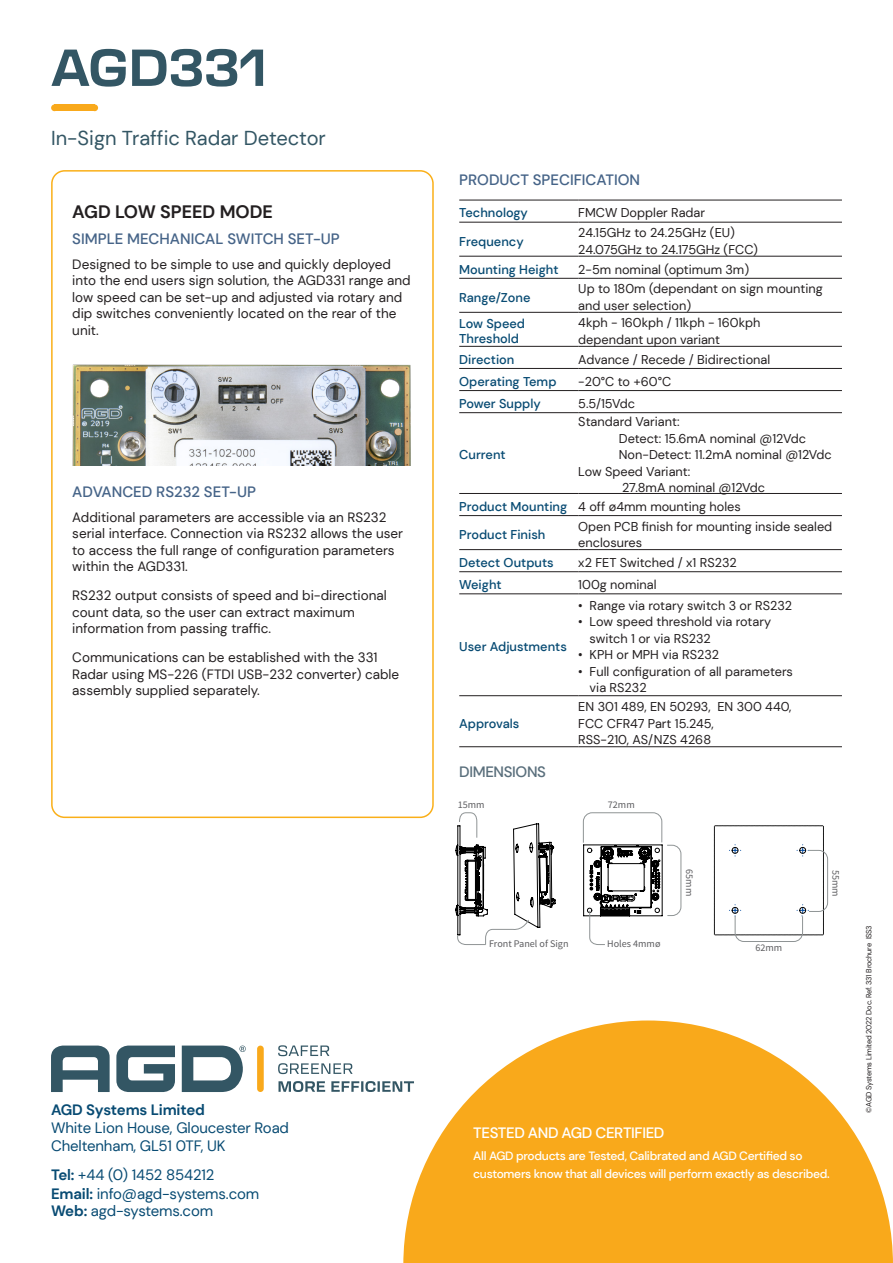
<style>
.page{position:relative;width:893px;height:1263px;background:#fff}
.page>*{position:absolute;margin:0;border:0;box-sizing:border-box;transform-origin:0 0}
.t1{font:700 51.15px "Transducer";color:#335664}
.t2{font:20.1px "DM Sans";color:#335664}
.Bold_txt{font:700 18px "DM Sans";color:#231f20}
.t3{font:15px/18px "DM Sans";letter-spacing:-.01em;color:#084b73}
.Brochure{font:500 15px "DM Sans";color:#466488}
.Bold_call_outs{font:500 15px "DM Sans";letter-spacing:-.025em;color:#fff}
.Bold_call_outs-2{font:500 15px "DM Sans";letter-spacing:-.025em;color:#5a6f7c}
.t4{font:13.5px/16.5px "DM Sans";color:#231f20}
.Table_text_pale{font:12.75px/16.5px "DM Sans";color:#231f20}
.Table_text_pale-2{font:500 12.75px/15.3px "DM Sans";color:#084b73}
.text{font:500 12px/18px "DM Sans";letter-spacing:-.025em;color:#fff}
.t5{font:10.2px "Source Sans Pro";color:#5c5c5f}
.t6{font:7.5px "DM Sans";letter-spacing:-.025em;color:#231f20}
.s1{font-weight:700}
</style>
<div class="page">
<div style="left:51px;top:170px;width:383px;height:648px;border:2px solid #faaf18;border-radius:13px"></div>
<div style="left:91px;top:104px;width:7px;height:7px;background:#f9a91b;border-radius:50%"></div>
<div style="left:51px;top:104px;width:7px;height:7px;background:#f9a91b;border-radius:50%"></div>
<div style="left:54px;top:104px;width:41px;height:7px;background:#f9a91b"></div>
<svg style="left:403px;top:1020px;width:490px;height:243px;fill:#f9a91b"></svg>
<svg style="left:278px;top:1045px;width:51px;height:11px"></svg>
<svg style="left:278px;top:1063px;width:75px;height:11px"></svg>
<svg style="left:278px;top:1081px;width:47px;height:11px"></svg>
<svg style="left:331px;top:1081px;width:83px;height:11px"></svg>
<svg style="left:51px;top:1045px;width:59px;height:47px"></svg>
<svg style="left:116px;top:1045px;width:59px;height:47px"></svg>
<svg style="left:182px;top:1045px;width:64px;height:47px"></svg>
<div style="left:257px;top:1045px;width:7px;height:47px;background:#f9a91b;border-radius:3px"></div>
<svg style="left:714px;top:825px;width:114px;height:117px"></svg>
<svg style="left:455px;top:812px;width:101px;height:133px"></svg>
<svg style="left:583px;top:812px;width:98px;height:133px"></svg>
<img style="left:72px;top:364px;width:339px;height:101px">
<hr style="left:459px;top:746px;width:119px;height:1px;background:#231f20">
<hr style="left:578px;top:746px;width:264px;height:1px;background:#231f20">
<hr style="left:459px;top:200px;width:119px;height:1px;background:#231f20">
<hr style="left:578px;top:200px;width:264px;height:1px;background:#231f20">
<hr style="left:459px;top:222px;width:119px;height:1px;background:#231f20">
<hr style="left:578px;top:222px;width:264px;height:1px;background:#231f20">
<hr style="left:459px;top:256px;width:119px;height:1px;background:#231f20">
<hr style="left:578px;top:256px;width:264px;height:1px;background:#231f20">
<hr style="left:459px;top:278px;width:119px;height:1px;background:#231f20">
<hr style="left:578px;top:278px;width:264px;height:1px;background:#231f20">
<hr style="left:459px;top:312px;width:119px;height:1px;background:#231f20">
<hr style="left:578px;top:312px;width:264px;height:1px;background:#231f20">
<hr style="left:459px;top:346px;width:119px;height:1px;background:#231f20">
<hr style="left:578px;top:346px;width:264px;height:1px;background:#231f20">
<hr style="left:459px;top:368px;width:119px;height:1px;background:#231f20">
<hr style="left:578px;top:368px;width:264px;height:1px;background:#231f20">
<hr style="left:459px;top:390px;width:119px;height:1px;background:#231f20">
<hr style="left:578px;top:390px;width:264px;height:1px;background:#231f20">
<hr style="left:459px;top:412px;width:119px;height:1px;background:#231f20">
<hr style="left:578px;top:412px;width:264px;height:1px;background:#231f20">
<hr style="left:459px;top:493px;width:119px;height:1px;background:#231f20">
<hr style="left:578px;top:493px;width:264px;height:1px;background:#231f20">
<hr style="left:459px;top:515px;width:119px;height:1px;background:#231f20">
<hr style="left:578px;top:515px;width:264px;height:1px;background:#231f20">
<hr style="left:459px;top:549px;width:119px;height:1px;background:#231f20">
<hr style="left:578px;top:549px;width:264px;height:1px;background:#231f20">
<hr style="left:459px;top:571px;width:119px;height:1px;background:#231f20">
<hr style="left:578px;top:571px;width:264px;height:1px;background:#231f20">
<hr style="left:459px;top:594px;width:119px;height:1px;background:#231f20">
<hr style="left:578px;top:594px;width:264px;height:1px;background:#231f20">
<hr style="left:459px;top:695px;width:119px;height:1px;background:#231f20">
<hr style="left:578px;top:695px;width:264px;height:1px;background:#231f20">
<p class="t1" style="left:51px;top:31px;width:218px">AGD331</p>
<p class="t2" style="left:51px;top:126px;width:276px">In-Sign Traffic Radar Detector</p>
<p class="Bold_txt" style="left:72px;top:200px;width:202px">AGD LOW SPEED MODE</p>
<p class="Brochure" style="left:72px;top:230px;width:269px">SIMPLE MECHANICAL SWITCH SET-UP</p>
<p class="t4" style="left:72px;top:256px;width:340px">Designed to be simple to use and quickly deployed into the end users sign solution, the AGD331 range and low speed can be set-up and adjusted via rotary and dip switches conveniently located on the rear of the unit.</p>
<p class="Brochure" style="left:72px;top:483px;width:185px">ADVANCED RS232 SET-UP</p>
<p class="t4" style="left:72px;top:509px;width:332px">Additional parameters are accessible via an RS232 serial interface. Connection via RS232 allows the user to access the full range of configuration parameters within the AGD331.</p>
<p class="t4" style="left:72px;top:587px;width:316px">RS232 output consists of speed and bi-directional count data, so the user can extract maximum information from passing traffic.</p>
<p class="t4" style="left:72px;top:649px;width:329px">Communications can be established with the 331<br>Radar using MS-226 (FTDI USB-232 converter) cable assembly supplied separately.</p>
<p class="t3" style="left:51px;top:1100px;width:240px"><span class="s1">AGD Systems Limited<br></span>White Lion House, Gloucester Road<br>Cheltenham, GL51 0TF, UK</p>
<p class="t3" style="left:51px;top:1165px;width:210px;line-height:19px"><span class="s1">Tel:</span> +44 (0) 1452 854212<br><span class="s1">Email:</span> info@agd-systems.com</p>
<p class="t3" style="left:51px;top:1202px;width:164px"><span class="s1">Web:</span> agd-systems.com</p>
<p class="Brochure" style="left:459px;top:170px;width:182px">PRODUCT SPECIFICATION</p>
<p class="Table_text_pale-2" style="left:459px;top:205px;width:70px">Technology</p>
<p class="Table_text_pale" style="left:578px;top:205px;width:128px">FMCW Doppler Radar</p>
<p class="Table_text_pale-2" style="left:459px;top:233px;width:66px">Frequency</p>
<p class="Table_text_pale" style="left:578px;top:224px;width:181px">24.15GHz to 24.25GHz (EU)<br>24.075GHz to 24.175GHz (FCC)</p>
<p class="Table_text_pale-2" style="left:459px;top:261px;width:101px">Mounting Height</p>
<p class="Table_text_pale" style="left:578px;top:261px;width:172px">2-5m nominal (optimum 3m)</p>
<p class="Table_text_pale-2" style="left:459px;top:289px;width:73px">Range/Zone</p>
<p class="Table_text_pale" style="left:578px;top:281px;width:246px">Up to 180m (dependant on sign mounting and user selection)</p>
<p class="Table_text_pale-2" style="left:459px;top:316px;width:67px">Low Speed<br>Threshold</p>
<p class="Table_text_pale" style="left:578px;top:315px;width:184px">4kph - 160kph / 11kph - 160kph dependant upon variant</p>
<p class="Table_text_pale-2" style="left:459px;top:352px;width:57px">Direction</p>
<p class="Table_text_pale" style="left:578px;top:351px;width:193px">Advance / Recede / Bidirectional</p>
<p class="Table_text_pale-2" style="left:459px;top:374px;width:99px">Operating Temp</p>
<p class="Table_text_pale" style="left:578px;top:373px;width:95px">-20°C to +60°C</p>
<p class="Table_text_pale-2" style="left:459px;top:396px;width:83px">Power Supply</p>
<p class="Table_text_pale" style="left:578px;top:395px;width:58px">5.5/15Vdc</p>
<p class="Table_text_pale-2" style="left:459px;top:447px;width:48px">Current</p>
<p class="Table_text_pale" style="left:578px;top:414px;width:103px">Standard Variant:</p>
<p class="Table_text_pale" style="left:619px;top:430px;width:189px">Detect: 15.6mA nominal @12Vdc</p>
<p class="Table_text_pale" style="left:619px;top:447px;width:215px">Non-Detect: 11.2mA nominal @12Vdc</p>
<p class="Table_text_pale" style="left:578px;top:463px;width:114px">Low Speed Variant:</p>
<p class="Table_text_pale" style="left:622px;top:480px;width:144px">27.8mA nominal @12Vdc</p>
<p class="Table_text_pale-2" style="left:459px;top:499px;width:110px">Product Mounting</p>
<p class="Table_text_pale" style="left:578px;top:498px;width:164px">4 off ø4mm mounting holes</p>
<p class="Table_text_pale-2" style="left:459px;top:527px;width:88px">Product Finish</p>
<p class="Table_text_pale" style="left:578px;top:518px;width:255px">Open PCB finish for mounting inside sealed enclosures</p>
<p class="Table_text_pale-2" style="left:459px;top:555px;width:96px">Detect Outputs</p>
<p class="Table_text_pale" style="left:578px;top:554px;width:160px">x2 FET Switched / x1 RS232</p>
<p class="Table_text_pale-2" style="left:459px;top:577px;width:44px">Weight</p>
<p class="Table_text_pale" style="left:578px;top:576px;width:80px">100g nominal</p>
<p class="Table_text_pale-2" style="left:459px;top:639px;width:109px">User Adjustments</p>
<p class="Table_text_pale-2" style="left:459px;top:715px;width:62px">Approvals</p>
<p class="Bold_call_outs-2" style="left:459px;top:762px;width:88px">DIMENSIONS</p>
<p class="Table_text_pale" style="left:578px;top:597px;width:215px">• Range via rotary switch 3 or RS232</p>
<p class="Table_text_pale" style="left:590px;top:614px;width:183px;text-indent:-11px">• Low speed threshold via rotary switch 1 or via RS232</p>
<p class="Table_text_pale" style="left:578px;top:647px;width:142px">• KPH or MPH via RS232</p>
<p class="Table_text_pale" style="left:590px;top:663px;width:205px;text-indent:-11px">• Full configuration of all parameters via RS232</p>
<p class="Table_text_pale" style="left:578px;top:698px;width:215px">EN 301 489, EN 50293, EN 300 440,<br>FCC CFR47 Part 15.245,<br>RSS-210, AS/NZS 4268</p>
<p class="t5" style="left:458px;top:798px;width:28px">15mm</p>
<p class="t5" style="left:608px;top:798px;width:28px">72mm</p>
<p class="t5" style="left:489px;top:937px;width:81px">Front Panel of Sign</p>
<p class="t5" style="left:607px;top:937px;width:55px">Holes 4mmø</p>
<p class="t5" style="left:696px;top:869px;width:28px;rotate:90deg">65mm</p>
<p class="t5" style="left:842px;top:870px;width:28px;rotate:90deg">55mm</p>
<p class="t5" style="left:755px;top:941px;width:28px">62mm</p>
<p class="Bold_call_outs" style="left:473px;top:1123px;width:193px">TESTED AND AGD CERTIFIED</p>
<p class="text" style="left:473px;top:1147px;width:358px">All AGD products are Tested, Calibrated and AGD Certified so customers know that all devices will perform exactly as described.</p>
<p class="t6" style="left:864px;top:1113px;width:189px;rotate:-90deg">©AGD Systems Limited 2022 Doc. Ref. 331 Brochure ISS3</p>
</div>
